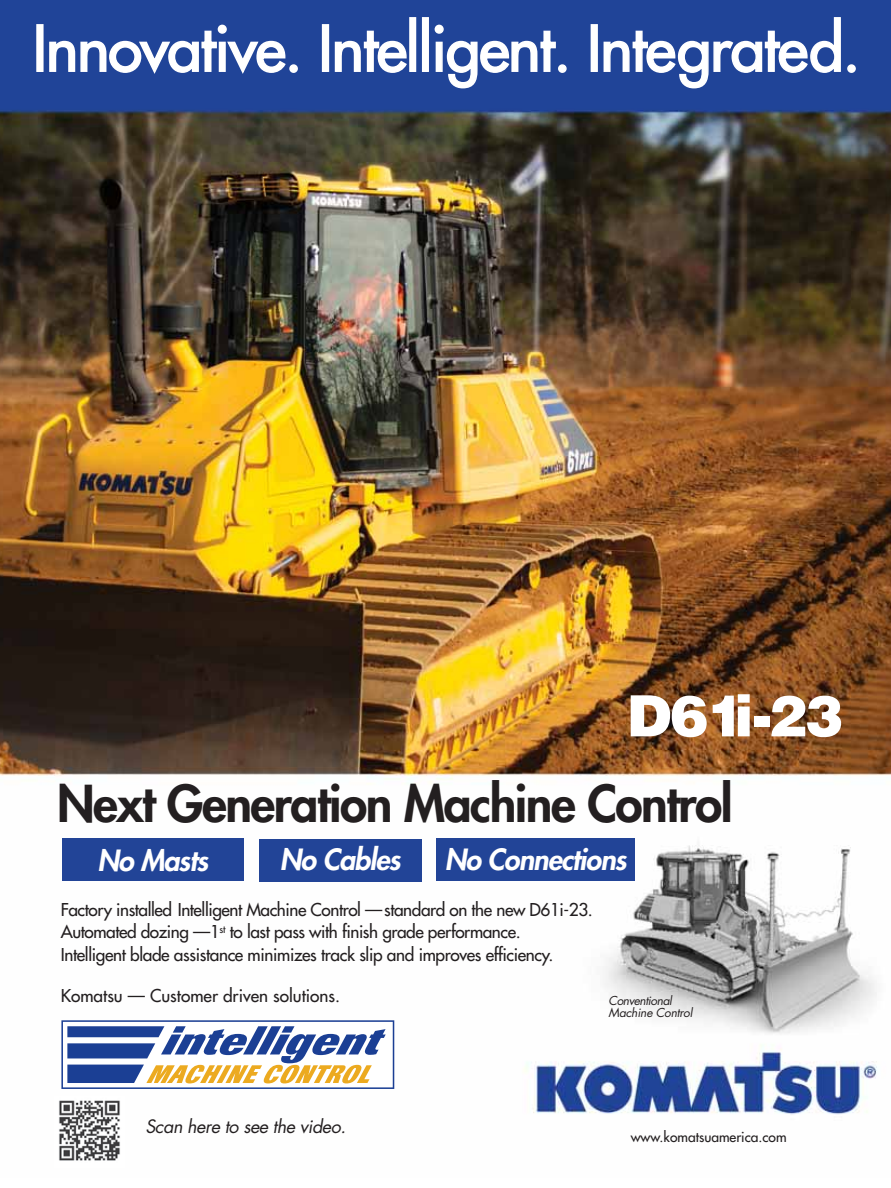
<style>
.page{position:relative;width:891px;height:1188px;background:#fff}
.page>*{position:absolute;margin:0;border:0;box-sizing:border-box;transform-origin:0 0}
.t1{font:61.5px "Futura";letter-spacing:-.015em;color:#fff}
.t2{font:900 57px "Helvetica";letter-spacing:-.02em;color:#fff}
.t3{font:800 49.5px "Futura";letter-spacing:-.03em;color:#231f20}
.t4{font:italic 800 28.5px "Futura";letter-spacing:-.03em;color:#fff}
.t5{font:italic 18px "Futura";letter-spacing:-.025em;color:#231f20}
.t6{font:17.25px/22.5px "Futura";letter-spacing:-.025em;color:#231f20}
.t7{font:17.25px "Futura";color:#231f20}
.t8{font:13.8px "Futura";color:#231f20}
.t9{font:italic 12px/12.8px "Futura";letter-spacing:-.02em;color:#231f20}
</style>
<div class="page">
<img style="left:0;top:0;width:891px;height:1115px">
<div style="left:62px;top:838px;width:182px;height:42px;background:#224497"></div>
<div style="left:259px;top:839px;width:162px;height:42px;background:#224497"></div>
<div style="left:436px;top:838px;width:198px;height:42px;background:#224497"></div>
<svg style="left:36px;top:16px;width:821px;height:73px;background:#3858a3"></svg>
<svg style="left:61px;top:1020px;width:333px;height:69px"></svg>
<img style="left:54px;top:1096px;width:71px;height:65px">
<h1 class="t1" style="left:33px;top:18px;width:829px">Innovative. Intelligent. Integrated.</h1>
<h2 class="t2" style="left:627px;top:695px;width:218px">D61i-23</h2>
<h3 class="t3" style="left:57px;top:780px;width:677px">Next Generation Machine Control</h3>
<h3 class="t4" style="left:98px;top:847px;width:112px">No Masts</h3>
<h3 class="t4" style="left:280px;top:846px;width:122px">No Cables</h3>
<h3 class="t4" style="left:445px;top:846px;width:183px">No Connections</h3>
<p class="t6" style="left:61px;top:899px;width:534px">Factory installed Intelligent Machine Control — standard on the new D61i-23.<br>Automated dozing —1<sup>st</sup> to last pass with finish grade performance.<br>Intelligent blade assistance minimizes track slip and improves efficiency.</p>
<p class="t7" style="left:61px;top:987px;width:281px">Komatsu — Customer driven solutions.</p>
<p class="t9" style="left:609px;top:995px;width:85px">Conventional<br>Machine Control</p>
<p class="t5" style="left:145px;top:1118px;width:202px">Scan here to see the video.</p>
<p class="t8" style="left:631px;top:1130px;width:157px">www.komatsuamerica.com</p>
</div>
